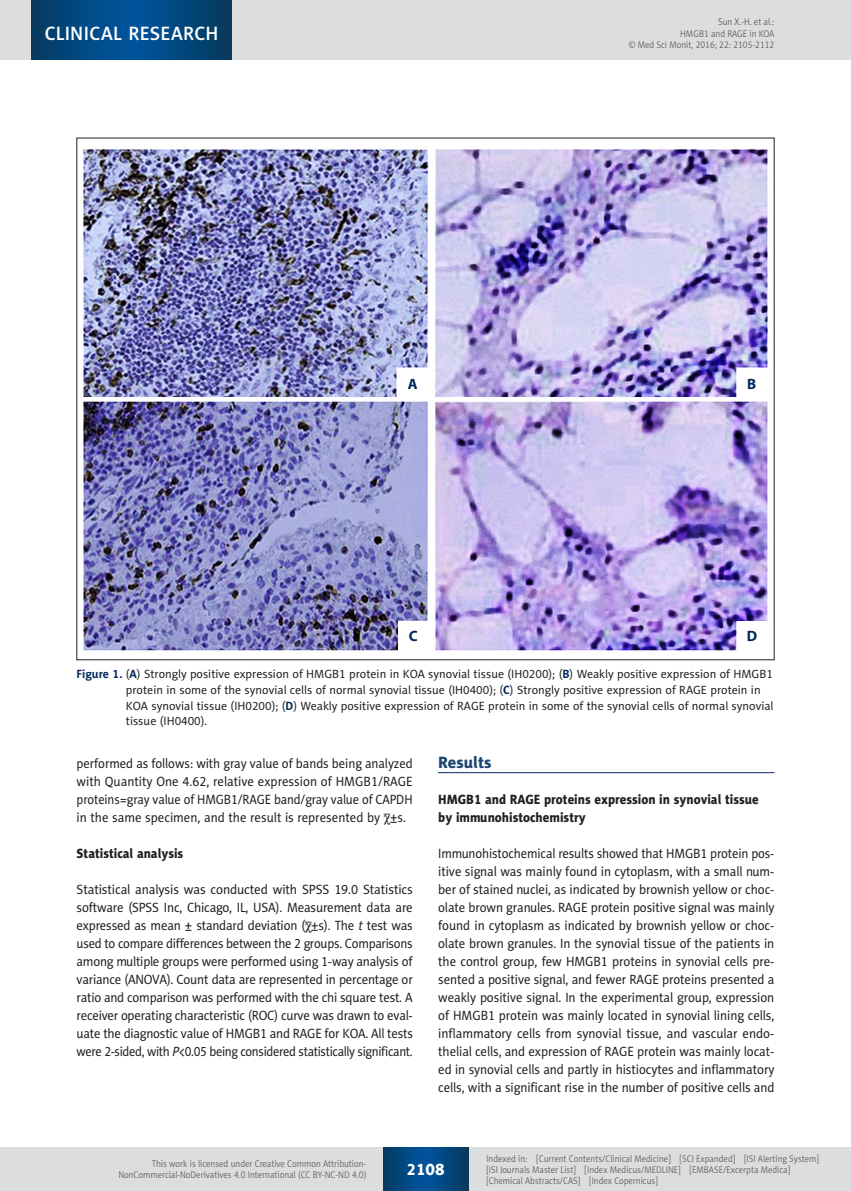
<style>
.page{position:relative;width:851px;height:1191px;background:#fff}
.page>*{position:absolute;margin:0;border:0;box-sizing:border-box;transform-origin:0 0}
.t1{font:19.5px "Naomi Sans EFN Medium";letter-spacing:.015em;color:#fff}
.MSM_Headline_1{font:16.5px "Naomi Sans EFN Heavy";color:#1a4574}
.t2{font:16.5px "Naomi Sans EFN Heavy";color:#fff}
.t3{font:700 15px "Myriad Pro";color:#00295c}
.MSM_Body{font:13.5px/18px "Naomi Sans EFN";letter-spacing:-.015em;color:#231f20;text-align:justify;scale:.94 1}
.MSM_Body-2{font:13.5px/18px "Naomi Sans EFN";letter-spacing:-.015em;color:#231f20;scale:.95 1}
.MSM_Body-3{font:13.5px/18px "Naomi Sans EFN";letter-spacing:-.015em;color:#231f20;text-align:justify;scale:.96 1}
.MSM_Headline_2{font:13.5px/18px "Naomi Sans EFN Heavy";color:#231f20;scale:.95 1}
.MSM_Rycina_tytul{font:12px/15.8px "Naomi Sans EFN";color:#231f20}
.t4{font:9.75px/11.2px "Naomi Sans EFN Light";color:#57585a;text-align:right;scale:.9 1}
.s1{font-weight:700;color:#00295c}
.s2{font-family:"Standard Sym L"}
.s3{font-style:italic}
</style>
<div class="page">
<hr style="left:438px;top:772px;width:336px;height:1px;background:#00295c">
<img style="left:83px;top:149px;width:685px;height:502px">
<div style="left:398px;top:370px;width:29px;height:28px;background:#fff"></div>
<div style="left:398px;top:621px;width:30px;height:28px;background:#fff"></div>
<div style="left:736px;top:370px;width:30px;height:28px;background:#fff"></div>
<div style="left:737px;top:621px;width:29px;height:28px;background:#fff"></div>
<div style="left:0;top:1148px;width:850px;height:43px;background:#dcdddf"></div>
<svg style="left:383px;top:1147px;width:85px;height:43px;background:#02477e"></svg>
<div style="left:0;top:0;width:850px;height:60px;background:#dcdddf"></div>
<hr style="left:850px;top:0;width:1px;height:60px;background:#dcdddf">
<svg style="left:32px;top:0;width:200px;height:60px;background:#02477e"></svg>
<h1 class="t1" style="left:45px;top:22px;width:175px">CLINICAL RESEARCH</h1>
<p class="t3" style="left:408px;top:374px;width:11px">A</p>
<p class="t4" style="left:628px;top:16px;width:163px">Sun X.-H. et al.:<br>HMGB1 and RAGE in KOA<br>© Med Sci Monit, 2016; 22: 2105-2112</p>
<p class="t3" style="left:747px;top:374px;width:11px">B</p>
<p class="t3" style="left:408px;top:626px;width:10px">C</p>
<p class="t3" style="left:746px;top:626px;width:12px">D</p>
<p class="MSM_Rycina_tytul" style="left:126px;top:666px;width:649px;text-indent:-49px"><span class="s1">Figure 1.</span> (<span class="s1">A</span>) Strongly positive expression of HMGB1 protein in KOA synovial tissue (IH0200); (<span class="s1">B</span>) Weakly positive expression of HMGB1 protein in some of the synovial cells of normal synovial tissue (IH0400); (<span class="s1">C</span>) Strongly positive expression of RAGE protein in KOA synovial tissue (IH0200); (<span class="s1">D</span>) Weakly positive expression of RAGE protein in some of the synovial cells of normal synovial tissue (IH0400).</p>
<p class="MSM_Body" style="left:77px;top:754px;width:359px">performed as follows: with gray value of bands being analyzed with Quantity One 4.62, relative expression of HMGB1/RAGE proteins=gray value of HMGB1/RAGE band/gray value of CAPDH in the same specimen, and the result is represented by <span class="s2">c</span>±s.</p>
<p class="MSM_Body-2" style="left:384px;top:798px;width:8px">_</p>
<p class="MSM_Headline_2" style="left:77px;top:844px;width:114px">Statistical analysis</p>
<p class="MSM_Body-3" style="left:77px;top:880px;width:352px">Statistical analysis was conducted with SPSS 19.0 Statistics software (SPSS Inc, Chicago, IL, USA). Measurement data are expressed as mean ± standard deviation (<span class="s2">c</span>±s). The <span class="s3">t</span> test was</p>
<p class="MSM_Body-2" style="left:77px;top:901px;width:355px;line-height:28.5px;text-indent:228px">_<br>used to compare differences between the 2 groups. Comparisons</p>
<p class="MSM_Body-2" style="left:77px;top:952px;width:355px;text-align:justify">among multiple groups were performed using 1-way analysis of variance (ANOVA). Count data are represented in percentage or ratio and comparison was performed with the chi square test. A receiver operating characteristic (ROC) curve was drawn to eval&shy;uate the diagnostic value of HMGB1 and RAGE for KOA. All tests were 2-sided, with <span class="s3">P</span>&lt;0.05 being considered statistically significant.</p>
<p class="MSM_Headline_1" style="left:438px;top:752px;width:55px">Results</p>
<p class="MSM_Headline_2" style="left:438px;top:790px;width:339px">HMGB1 and RAGE proteins expression in synovial tissue by immunohistochemistry</p>
<p class="MSM_Body" style="left:438px;top:844px;width:359px">Immunohistochemical results showed that HMGB1 protein pos&shy;itive signal was mainly found in cytoplasm, with a small num&shy;ber of stained nuclei, as indicated by brownish yellow or choc&shy;olate brown granules. RAGE protein positive signal was mainly found in cytoplasm as indicated by brownish yellow or choc&shy;olate brown granules. In the synovial tissue of the patients in the control group, few HMGB1 proteins in synovial cells pre&shy;sented a positive signal, and fewer RAGE proteins presented a weakly positive signal. In the experimental group, expression of HMGB1 protein was mainly located in synovial lining cells, inflammatory cells from synovial tissue, and vascular endo&shy;thelial cells, and expression of RAGE protein was mainly locat&shy;ed in synovial cells and partly in histiocytes and inflammatory cells, with a significant rise in the number of positive cells and</p>
<p class="t4" style="left:118px;top:1158px;width:277px">This work is licensed under Creative Common Attribution-<br>NonCommercial-NoDerivatives 4.0 International (CC BY-NC-ND 4.0)</p>
<p class="t2" style="left:406px;top:1159px;width:40px">2108</p>
<p class="t4" style="left:486px;top:1152px;width:371px;text-align:left">Indexed in: [Current Contents/Clinical Medicine] [SCI Expanded] [ISI Alerting System] [ISI Journals Master List] [Index Medicus/MEDLINE] [EMBASE/Excerpta Medica] [Chemical Abstracts/CAS] [Index Copernicus]</p>
</div>
